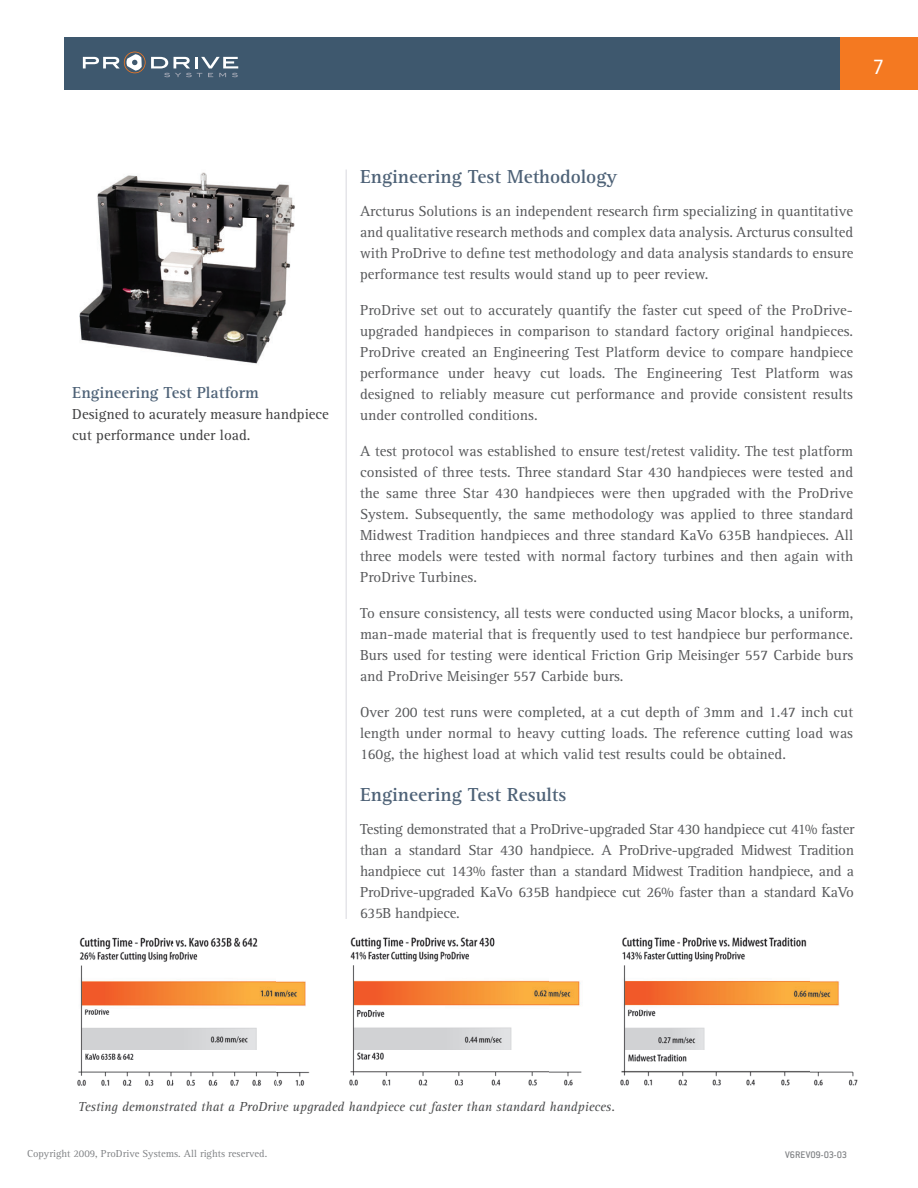
<style>
.page{position:relative;width:918px;height:1188px;background:#fff}
.page>*{position:absolute;margin:0;border:0;box-sizing:border-box;transform-origin:0 0}
.t1{font:22.5px "Rotis Sans Serif";color:#fff}
.t2{font:700 19.5px "Rotis Serif";color:#4e6277}
.t3{font:700 16.5px "Rotis Serif";color:#4e6277}
.t4{font:15px/21px "Rotis Serif";color:#57585a;text-align:justify}
.t5{font:15px/21px "Rotis Serif";color:#3e3e3f}
.t6{font:italic 13.5px "Rotis Serif";color:#4b4c4d}
.t7{font:10.5px "Rotis Serif";color:#808285}
.t8{font:500 10.5px "Conduit ITC";color:#808285}
</style>
<div class="page">
<img style="left:77px;top:937px;width:233px;height:149px">
<img style="left:349px;top:937px;width:233px;height:149px">
<img style="left:620px;top:937px;width:238px;height:149px">
<img style="left:79px;top:172px;width:216px;height:192px">
<div style="left:65px;top:38px;width:853px;height:52px;background:#3e586e"></div>
<div style="left:840px;top:38px;width:78px;height:52px;background:#f47921"></div>
<svg style="left:83px;top:52px;width:155px;height:25px"></svg>
<hr style="left:345px;top:170px;width:2px;height:749px;background:#e5e5e9">
<h1 class="t1" style="left:873px;top:53px;width:13px">7</h1>
<p class="t3" style="left:72px;top:382px;width:188px">Engineering Test Platform</p>
<p class="t5" style="left:72px;top:404px;width:258px">Designed to acurately measure handpiece cut performance under load.</p>
<h2 class="t2" style="left:360px;top:165px;width:259px">Engineering Test Methodology</h2>
<p class="t4" style="left:360px;top:201px;width:495px">Arcturus Solutions is an independent research firm specializing in quantitative and qualitative research methods and complex data analysis. Arcturus consulted with ProDrive to define test methodology and data analysis standards to ensure performance test results would stand up to peer review.</p>
<p class="t4" style="left:360px;top:300px;width:495px">ProDrive set out to accurately quantify the faster cut speed of the ProDrive&shy;upgraded handpieces in comparison to standard factory original handpieces.<br>ProDrive created an Engineering Test Platform device to compare handpiece performance under heavy cut loads. The Engineering Test Platform was designed to reliably measure cut performance and provide consistent results under controlled conditions.</p>
<p class="t4" style="left:360px;top:441px;width:495px">A test protocol was established to ensure test/retest validity. The test platform consisted of three tests. Three standard Star 430 handpieces were tested and the same three Star 430 handpieces were then upgraded with the ProDrive System. Subsequently, the same methodology was applied to three standard Midwest Tradition handpieces and three standard KaVo 635B handpieces. All three models were tested with normal factory turbines and then again with ProDrive Turbines.</p>
<p class="t4" style="left:360px;top:603px;width:495px">To ensure consistency, all tests were conducted using Macor blocks, a uniform, man-made material that is frequently used to test handpiece bur performance.<br>Burs used for testing were identical Friction Grip Meisinger 557 Carbide burs and ProDrive Meisinger 557 Carbide burs.</p>
<p class="t4" style="left:360px;top:702px;width:495px">Over 200 test runs were completed, at a cut depth of 3mm and 1.47 inch cut length under normal to heavy cutting loads. The reference cutting load was 160g, the highest load at which valid test results could be obtained.</p>
<h2 class="t2" style="left:360px;top:783px;width:208px">Engineering Test Results</h2>
<p class="t4" style="left:360px;top:819px;width:496px">Testing demonstrated that a ProDrive-upgraded Star 430 handpiece cut 41% faster than a standard Star 430 handpiece. A ProDrive-upgraded Midwest Tradition handpiece cut 143% faster than a standard Midwest Tradition handpiece, and a ProDrive-upgraded KaVo 635B handpiece cut 26% faster than a standard KaVo 635B handpiece.</p>
<p class="t6" style="left:78px;top:1099px;width:539px">Testing demonstrated that a ProDrive upgraded handpiece cut faster than standard handpieces.</p>
<p class="t7" style="left:27px;top:1148px;width:242px">Copyright 2009, ProDrive Systems. All rights reserved.</p>
<p class="t8" style="left:785px;top:1148px;width:64px">V6REV09-03-03</p>
</div>
